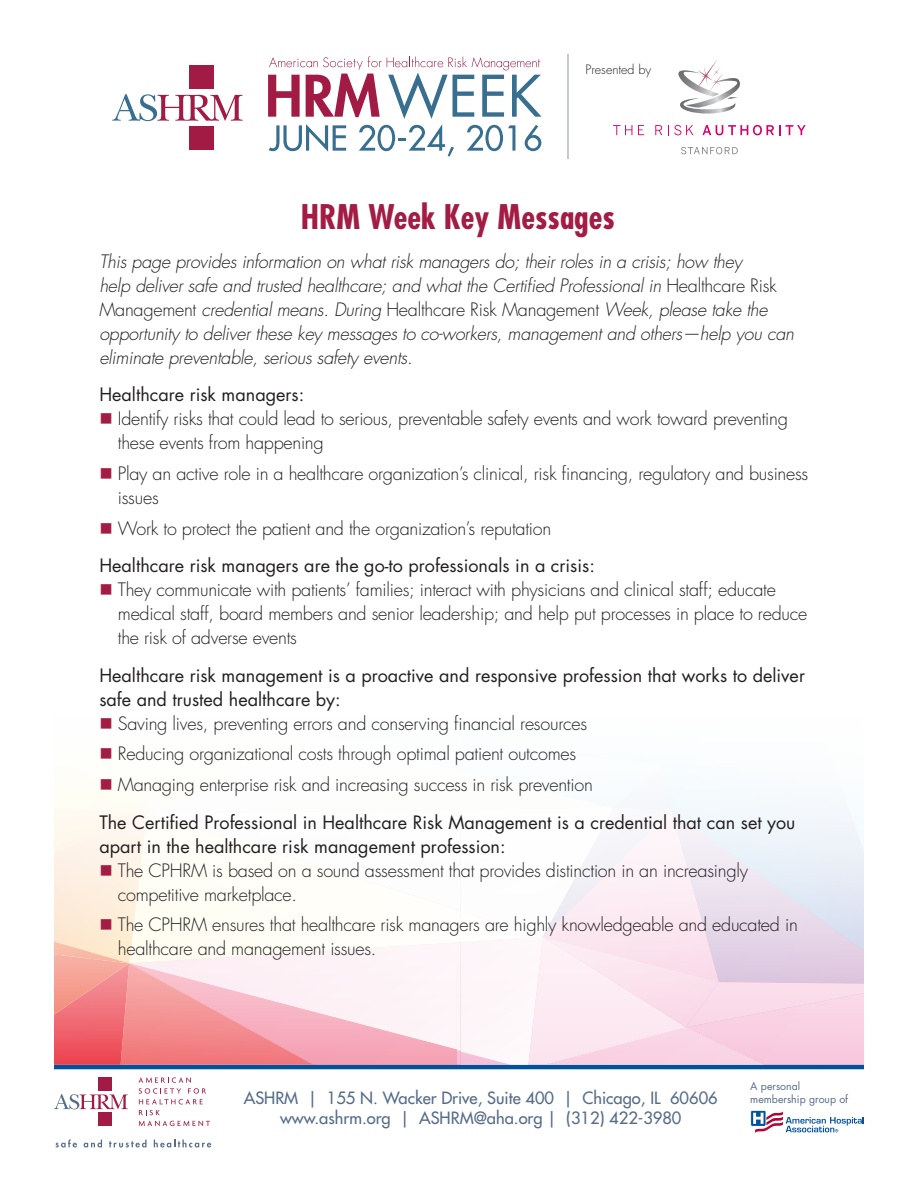
<style>
.page{position:relative;width:918px;height:1188px;background:#fff}
.page>*{position:absolute;margin:0;border:0;box-sizing:border-box;transform-origin:0 0}
.t1{font:700 condensed 33px "Futura Std";color:#a31c44}
.t2{font:300 18px/24px "Futura Std";letter-spacing:-.015em;color:#231f20}
.t3{font:italic 300 18px/24px "Futura Std";letter-spacing:-.015em;color:#231f20}
.t4{font:18px/24px "Futura Std";color:#231f20}
.t5{font:500 16.5px/19.8px "Futura Std";color:#566c88;text-align:center}
.t6{font:300 12.6px "Futura Std";color:#231f20}
.t7{font:10.5px/12.8px "Futura Std";color:#566c88}
.s1{font-style:normal}
.s2{color:#a31c44}
</style>
<div class="page">
<hr style="left:54px;top:1065px;width:810px;height:4px;background:#01529a">
<svg style="left:54px;top:1094px;width:74px;height:15px"></svg>
<div style="left:98px;top:1078px;width:13px;height:13px;background:#a21b44"></div>
<div style="left:98px;top:1112px;width:13px;height:14px;background:#a21b44"></div>
<svg style="left:139px;top:1077px;width:67px;height:27px"></svg>
<svg style="left:139px;top:1110px;width:21px;height:5px"></svg>
<svg style="left:139px;top:1121px;width:71px;height:5px"></svg>
<svg style="left:55px;top:1139px;width:22px;height:9px"></svg>
<svg style="left:84px;top:1140px;width:18px;height:7px"></svg>
<svg style="left:109px;top:1140px;width:38px;height:8px"></svg>
<svg style="left:154px;top:1140px;width:57px;height:8px"></svg>
<svg style="left:750px;top:1110px;width:114px;height:23px"></svg>
<svg style="left:54px;top:788px;width:810px;height:277px"></svg>
<svg style="left:112px;top:94px;width:131px;height:27px"></svg>
<div style="left:189px;top:65px;width:25px;height:24px;background:#a21b44"></div>
<div style="left:189px;top:126px;width:25px;height:24px;background:#a21b44"></div>
<svg style="left:268px;top:56px;width:274px;height:101px"></svg>
<svg style="left:613px;top:125px;width:19px;height:10px"></svg>
<svg style="left:638px;top:125px;width:6px;height:10px"></svg>
<svg style="left:655px;top:125px;width:7px;height:10px"></svg>
<svg style="left:668px;top:125px;width:26px;height:10px"></svg>
<svg style="left:703px;top:125px;width:103px;height:10px"></svg>
<svg style="left:678px;top:60px;width:62px;height:54px"></svg>
<svg style="left:681px;top:147px;width:57px;height:7px"></svg>
<hr style="left:567px;top:54px;width:2px;height:105px;background:#a8a9ad">
<p class="t6" style="left:585px;top:62px;width:67px">Presented by</p>
<p class="t1" style="left:301px;top:196px;width:316px">HRM Week Key Messages</p>
<p class="t3" style="left:99px;top:250px;width:696px">This page provides information on what risk managers do; their roles in a crisis; how they<br>help deliver safe and trusted healthcare; and what the Certified Professional in <span class="s1">Healthcare Risk Management</span> credential means. During <span class="s1">Healthcare Risk Management</span> Week, please take the opportunity to deliver these key messages to co-workers, management and others—help you can eliminate preventable, serious safety events.</p>
<p class="t4" style="left:99px;top:383px;width:206px">Healthcare risk managers:</p>
<p class="t2" style="left:118px;top:407px;width:672px;text-indent:-19px"><span class="s2">■</span> Identify risks that could lead to serious, preventable safety events and work toward preventing these events from happening</p>
<p class="t2" style="left:118px;top:462px;width:692px;text-indent:-19px"><span class="s2">■</span> Play an active role in a healthcare organization’s clinical, risk financing, regulatory and business issues</p>
<p class="t2" style="left:99px;top:517px;width:453px"><span class="s2">■</span> Work to protect the patient and the organization’s reputation</p>
<p class="t4" style="left:99px;top:554px;width:497px">Healthcare risk managers are the go-to professionals in a crisis:</p>
<p class="t2" style="left:118px;top:578px;width:691px;text-indent:-19px"><span class="s2">■</span> They communicate with patients’ families; interact with physicians and clinical staff; educate medical staff, board members and senior leadership; and help put processes in place to reduce the risk of adverse events</p>
<p class="t4" style="left:99px;top:663px;width:707px">Healthcare risk management is a proactive and responsive profession that works to deliver safe and trusted healthcare by:</p>
<p class="t2" style="left:99px;top:712px;width:489px"><span class="s2">■</span> Saving lives, preventing errors and conserving financial resources</p>
<p class="t2" style="left:99px;top:742px;width:478px"><span class="s2">■</span> Reducing organizational costs through optimal patient outcomes</p>
<p class="t2" style="left:99px;top:773px;width:495px"><span class="s2">■</span> Managing enterprise risk and increasing success in risk prevention</p>
<p class="t4" style="left:99px;top:810px;width:698px">The Certified Professional in Healthcare Risk Management is a credential that can set you apart in the healthcare risk management profession:</p>
<p class="t2" style="left:118px;top:859px;width:632px;text-indent:-19px"><span class="s2">■</span> The CPHRM is based on a sound assessment that provides distinction in an increasingly competitive marketplace.</p>
<p class="t2" style="left:118px;top:913px;width:681px;text-indent:-19px"><span class="s2">■</span> The CPHRM ensures that healthcare risk managers are highly knowledgeable and educated in healthcare and management issues.</p>
<p class="t5" style="left:244px;top:1088px;width:476px">ASHRM | 155 N. Wacker Drive, Suite 400 | Chicago, IL 60606 www.ashrm.org | ASHRM@aha.org | (312) 422-3980</p>
<p class="t7" style="left:750px;top:1080px;width:99px">A personal membership group of</p>
</div>
